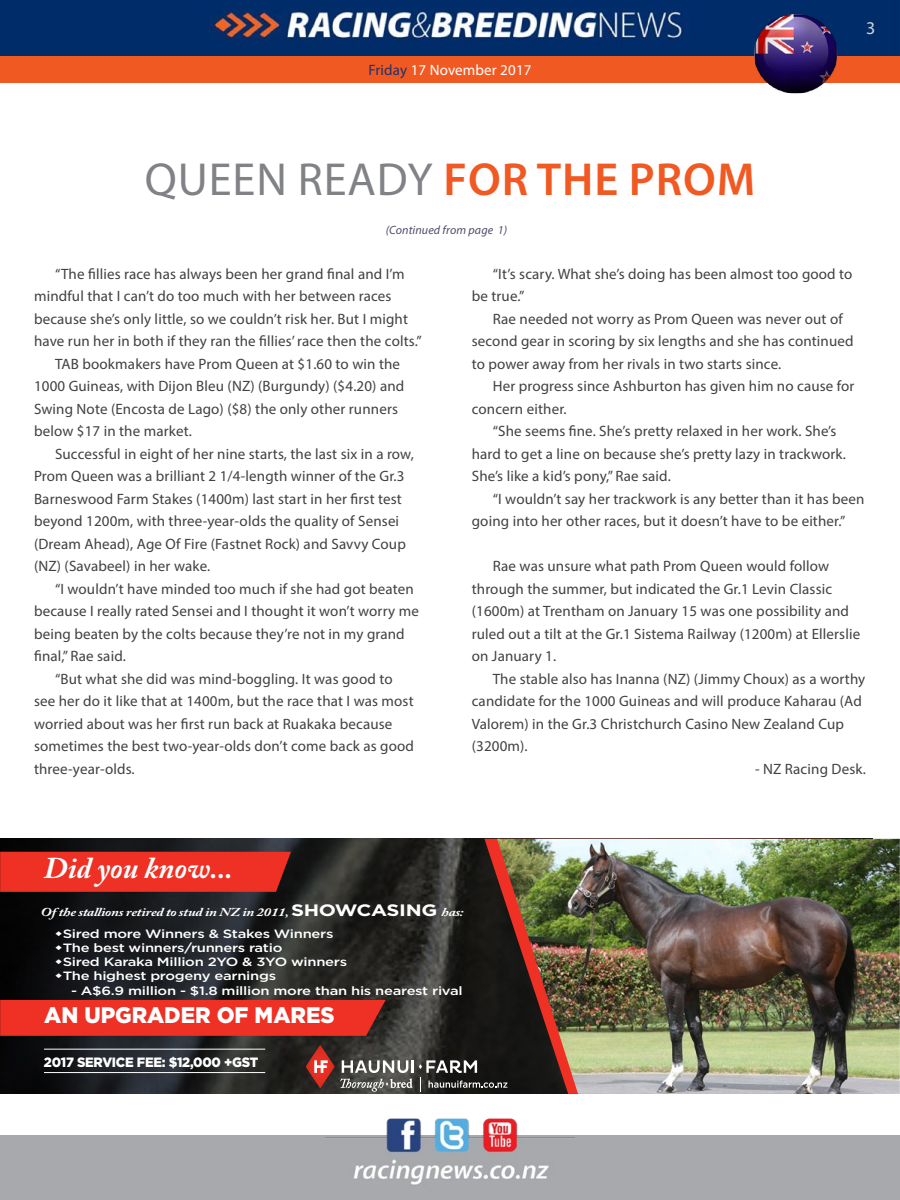
<style>
.page{position:relative;width:900px;height:1200px;background:#fff}
.page>*{position:absolute;margin:0;border:0;box-sizing:border-box;transform-origin:0 0}
.t1{font:46.5px "Myriad Pro";letter-spacing:.02em;color:#808285}
.t2{font:italic 700 30px "Adobe Caslon Pro";color:#fff}
.t3{font:900 22.5px "Gotham";color:#fff;scale:.96 1}
.t4{font:18px "Myriad Pro";color:#d1d4d4}
.t5{font:15px/22.5px "Myriad Pro";letter-spacing:.01em;color:#414042}
.t6{font:15px "Myriad Pro";letter-spacing:.01em;color:#fff}
.t7{font:900 13.5px "Gotham";letter-spacing:-.02em;color:#fff;scale:.96 1}
.t8{font:500 12px/14.2px "Gotham";letter-spacing:-.02em;color:#fff;scale:1.23 1}
.t9{font:italic 700 12px "Adobe Caslon Pro";letter-spacing:-.02em;color:#fff;scale:1.23 1}
.t10{font:italic 12px "Myriad Pro";letter-spacing:.01em;color:#4d4d6b}
.s1{color:#203267}
.s2{font-weight:600;color:#f15922}
.s3{font-family:"Gotham";font-style:normal;font-size:16.5px}
</style>
<div class="page">
<div style="left:0;top:1136px;width:900px;height:64px;background:#a7a9ac"></div>
<img style="left:325px;top:1118px;width:250px;height:67px">
<div style="left:0;top:56px;width:900px;height:27px;background:#f15922"></div>
<img style="left:0;top:0;width:900px;height:56px">
<img style="left:752px;top:11px;width:88px;height:1px">
<img style="left:752px;top:12px;width:88px;height:82px">
<img style="left:0;top:839px;width:484px;height:255px">
<svg style="left:484px;top:839px;width:13px;height:255px;background:#2b1a16"></svg>
<img style="left:497px;top:839px;width:403px;height:255px">
<div style="left:0;top:852px;width:291px;height:40px;background:#ee3124"></div>
<svg style="left:306px;top:1045px;width:201px;height:47px;background:#544945"></svg>
<div style="left:0;top:1000px;width:386px;height:36px;background:#ee3124"></div>
<hr style="left:44px;top:1049px;width:221px;height:1px;background:#fff">
<hr style="left:44px;top:1072px;width:221px;height:1px;background:#fff">
<svg style="left:56px;top:931px;width:6px;height:5px"></svg>
<svg style="left:56px;top:945px;width:6px;height:5px"></svg>
<svg style="left:56px;top:959px;width:6px;height:5px"></svg>
<svg style="left:56px;top:973px;width:6px;height:5px"></svg>
<p class="t6" style="left:368px;top:61px;width:165px"><span class="s1">Friday</span> 17 November 2017</p>
<h1 class="t1" style="left:145px;top:151px;width:612px">Queen ready <span class="s2">FOR THE PROM</span></h1>
<p class="t10" style="left:386px;top:223px;width:123px">(Continued from page 1)</p>
<p class="t4" style="left:866px;top:17px;width:11px">3</p>
<p class="t5" style="left:55px;top:262px;width:351px">“The fillies race has always been her grand final and I’m</p>
<p class="t5" style="left:34px;top:285px;width:359px">mindful that I can’t do too much with her between races</p>
<p class="t5" style="left:34px;top:307px;width:376px">because she’s only little, so we couldn’t risk her. But I might</p>
<p class="t5" style="left:34px;top:330px;width:389px">have run her in both if they ran the fillies’ race then the colts.”</p>
<p class="t5" style="left:55px;top:352px;width:347px">TAB bookmakers have Prom Queen at $1.60 to win the</p>
<p class="t5" style="left:34px;top:375px;width:372px">1000 Guineas, with Dijon Bleu (NZ) (Burgundy) ($4.20) and</p>
<p class="t5" style="left:34px;top:397px;width:365px">Swing Note (Encosta de Lago) ($8) the only other runners</p>
<p class="t5" style="left:34px;top:420px;width:159px">below $17 in the market.</p>
<p class="t5" style="left:55px;top:442px;width:360px">Successful in eight of her nine starts, the last six in a row,</p>
<p class="t5" style="left:34px;top:465px;width:372px">Prom Queen was a brilliant 2 1/4-length winner of the Gr.3</p>
<p class="t5" style="left:34px;top:487px;width:369px">Barneswood Farm Stakes (1400m) last start in her first test</p>
<p class="t5" style="left:34px;top:510px;width:367px">beyond 1200m, with three-year-olds the quality of Sensei</p>
<p class="t5" style="left:34px;top:532px;width:373px">(Dream Ahead), Age Of Fire (Fastnet Rock) and Savvy Coup</p>
<p class="t5" style="left:34px;top:555px;width:178px">(NZ) (Savabeel) in her wake.</p>
<p class="t5" style="left:55px;top:577px;width:360px">“I wouldn’t have minded too much if she had got beaten</p>
<p class="t5" style="left:34px;top:600px;width:386px">because I really rated Sensei and I thought it won’t worry me</p>
<p class="t5" style="left:34px;top:622px;width:372px">being beaten by the colts because they’re not in my grand</p>
<p class="t5" style="left:34px;top:645px;width:93px">final,” Rae said.</p>
<p class="t5" style="left:55px;top:667px;width:339px">“But what she did was mind-boggling. It was good to</p>
<p class="t5" style="left:34px;top:690px;width:381px">see her do it like that at 1400m, but the race that I was most</p>
<p class="t5" style="left:34px;top:712px;width:360px">worried about was her first run back at Ruakaka because</p>
<p class="t5" style="left:34px;top:735px;width:381px">sometimes the best two-year-olds don’t come back as good</p>
<p class="t5" style="left:34px;top:757px;width:102px">three-year-olds.</p>
<p class="t5" style="left:472px;top:262px;width:382px;text-indent:21px">“It’s scary. What she’s doing has been almost too good to be true.”</p>
<p class="t5" style="left:472px;top:307px;width:383px;text-indent:21px">Rae needed not worry as Prom Queen was never out of second gear in scoring by six lengths and she has continued to power away from her rivals in two starts since.</p>
<p class="t5" style="left:472px;top:375px;width:384px;text-indent:21px">Her progress since Ashburton has given him no cause for concern either.</p>
<p class="t5" style="left:472px;top:420px;width:376px;text-indent:21px">“She seems fine. She’s pretty relaxed in her work. She’s hard to get a line on because she’s pretty lazy in trackwork.<br>She’s like a kid’s pony,” Rae said.</p>
<p class="t5" style="left:472px;top:487px;width:394px;text-indent:21px">“I wouldn’t say her trackwork is any better than it has been going into her other races, but it doesn’t have to be either.”</p>
<p class="t5" style="left:472px;top:555px;width:390px;text-indent:21px">Rae was unsure what path Prom Queen would follow through the summer, but indicated the Gr.1 Levin Classic (1600m) at Trentham on January 15 was one possibility and ruled out a tilt at the Gr.1 Sistema Railway (1200m) at Ellerslie on January 1.</p>
<p class="t5" style="left:472px;top:667px;width:395px;text-indent:21px">The stable also has Inanna (NZ) (Jimmy Choux) as a worthy candidate for the 1000 Guineas and will produce Kaharau (Ad Valorem) in the Gr.3 Christchurch Casino New Zealand Cup (3200m).</p>
<p class="t5" style="left:755px;top:757px;width:112px">- NZ Racing Desk.</p>
<h2 class="t2" style="left:44px;top:851px;width:190px">Did you know...</h2>
<p class="t9" style="left:41px;top:905px;width:345px">Ofthe stallions retired to stud in NZ in 2011, <span class="s3">SHOWCASING</span> has:</p>
<p class="t8" style="left:63px;top:926px;width:233px">Sired more Winners &amp; Stakes Winners The best winners/runners ratio<br>Sired Karaka Million 2YO &amp; 3YO winners The highest progeny earnings</p>
<p class="t8" style="left:71px;top:983px;width:320px">- A$6.9 million - $1.8 million more than his nearest rival</p>
<h3 class="t3" style="left:44px;top:1000px;width:304px">AN UPGRADER OF MARES</h3>
<p class="t7" style="left:44px;top:1053px;width:225px">2017 SERVICE FEE: $12,000 +GST</p>
</div>
